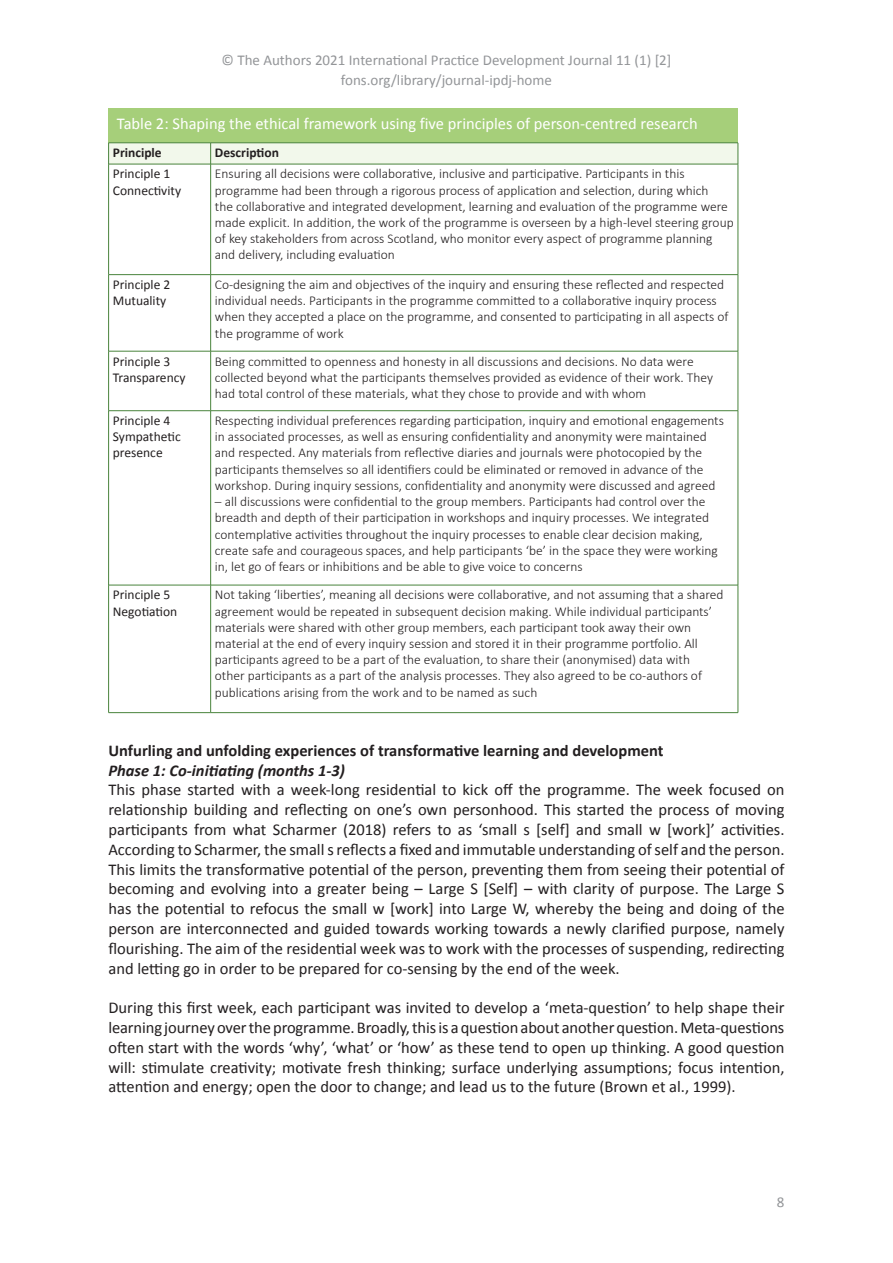
<style>
.page{position:relative;width:893px;height:1263px;background:#fff}
.page>*{position:absolute;margin:0;border:0;box-sizing:border-box;transform-origin:0 0}
.t1{font:16.5px/19.8px "Calibri";color:#231f20;text-align:justify}
.t2{font:16.5px "Calibri";color:#fff}
.t3{font:700 16.5px "Calibri";color:#231f20}
.t4{font:italic 700 16.5px "Calibri";color:#231f20}
.t5{font:15px/19.8px "Calibri";color:#939598;text-align:center}
.t6{font:300 13.5px/16.2px "Calibri";color:#231f20}
.t7{font:13.5px/16.2px "Calibri";color:#231f20}
.t8{font:700 13.5px "Calibri";color:#231f20}
</style>
<div class="page">
<div style="left:108px;top:108px;width:630px;height:35px;background:#a6cf7a"></div>
<svg style="left:108px;top:143px;width:631px;height:21px;background:#ebf3e3"></svg>
<hr style="left:109px;top:164px;width:102px;height:1px;background:#49833c">
<hr style="left:108px;top:164px;width:1px;height:111px;background:#49833c">
<hr style="left:211px;top:164px;width:527px;height:1px;background:#49833c">
<hr style="left:210px;top:164px;width:1px;height:111px;background:#49833c">
<hr style="left:738px;top:164px;width:1px;height:111px;background:#49833c">
<hr style="left:109px;top:274px;width:102px;height:1px;background:#49833c">
<hr style="left:108px;top:275px;width:1px;height:76px;background:#49833c">
<hr style="left:211px;top:274px;width:527px;height:1px;background:#49833c">
<hr style="left:210px;top:275px;width:1px;height:76px;background:#49833c">
<hr style="left:738px;top:275px;width:1px;height:76px;background:#49833c">
<hr style="left:109px;top:351px;width:102px;height:1px;background:#49833c">
<hr style="left:108px;top:351px;width:1px;height:60px;background:#49833c">
<hr style="left:211px;top:351px;width:527px;height:1px;background:#49833c">
<hr style="left:210px;top:351px;width:1px;height:60px;background:#49833c">
<hr style="left:738px;top:351px;width:1px;height:60px;background:#49833c">
<hr style="left:109px;top:410px;width:102px;height:1px;background:#49833c">
<hr style="left:108px;top:411px;width:1px;height:174px;background:#49833c">
<hr style="left:211px;top:410px;width:527px;height:1px;background:#49833c">
<hr style="left:210px;top:411px;width:1px;height:174px;background:#49833c">
<hr style="left:738px;top:411px;width:1px;height:174px;background:#49833c">
<hr style="left:109px;top:585px;width:102px;height:1px;background:#49833c">
<hr style="left:108px;top:585px;width:1px;height:127px;background:#49833c">
<hr style="left:211px;top:585px;width:527px;height:1px;background:#49833c">
<hr style="left:210px;top:585px;width:1px;height:127px;background:#49833c">
<hr style="left:738px;top:585px;width:1px;height:127px;background:#49833c">
<hr style="left:109px;top:712px;width:102px;height:1px;background:#49833c">
<hr style="left:211px;top:712px;width:527px;height:1px;background:#49833c">
<p class="t5" style="left:221px;top:50px;width:452px">© The Authors 2021 International Practice Development Journal 11 (1) [2] fons.org/library/journal-ipdj-home</p>
<p class="t2" style="left:117px;top:112px;width:582px">Table 2: Shaping the ethical framework using five principles of person-centred research</p>
<p class="t8" style="left:113px;top:143px;width:50px">Principle</p>
<p class="t8" style="left:215px;top:143px;width:66px">Description</p>
<p class="t7" style="left:113px;top:165px;width:70px">Principle 1<br>Connectivity</p>
<p class="t6" style="left:215px;top:166px;width:520px">Ensuring all decisions were collaborative, inclusive and participative. Participants in this programme had been through a rigorous process of application and selection, during which<br>the collaborative and integrated development, learning and evaluation of the programme were made explicit. In addition, the work of the programme is overseen by a high-level steering group of key stakeholders from across Scotland, who monitor every aspect of programme planning and delivery, including evaluation</p>
<p class="t7" style="left:113px;top:276px;width:59px">Principle 2<br>Mutuality</p>
<p class="t6" style="left:215px;top:276px;width:515px">Co-designing the aim and objectives of the inquiry and ensuring these reflected and respected individual needs. Participants in the programme committed to a collaborative inquiry process when they accepted a place on the programme, and consented to participating in all aspects of the programme of work</p>
<p class="t7" style="left:113px;top:353px;width:74px">Principle 3<br>Transparency</p>
<p class="t6" style="left:215px;top:353px;width:500px">Being committed to openness and honesty in all discussions and decisions. No data were collected beyond what the participants themselves provided as evidence of their work. They had total control of these materials, what they chose to provide and with whom</p>
<p class="t7" style="left:113px;top:412px;width:69px">Principle 4<br>Sympathetic presence</p>
<p class="t6" style="left:215px;top:412px;width:511px">Respecting individual preferences regarding participation, inquiry and emotional engagements in associated processes, as well as ensuring confidentiality and anonymity were maintained and respected. Any materials from reflective diaries and journals were photocopied by the participants themselves so all identifiers could be eliminated or removed in advance of the workshop. During inquiry sessions, confidentiality and anonymity were discussed and agreed</p>
<p class="t6" style="left:215px;top:493px;width:504px">– all discussions were confidential to the group members. Participants had control over the breadth and depth of their participation in workshops and inquiry processes. We integrated contemplative activities throughout the inquiry processes to enable clear decision making, create safe and courageous spaces, and help participants ‘be’ in the space they were working in, let go of fears or inhibitions and be able to give voice to concerns</p>
<p class="t7" style="left:113px;top:586px;width:66px">Principle 5<br>Negotiation</p>
<p class="t6" style="left:215px;top:587px;width:510px">Not taking ‘liberties’, meaning all decisions were collaborative, and not assuming that a shared agreement would be repeated in subsequent decision making. While individual participants’ materials were shared with other group members, each participant took away their own material at the end of every inquiry session and stored it in their programme portfolio. All participants agreed to be a part of the evaluation, to share their (anonymised) data with<br>other participants as a part of the analysis processes. They also agreed to be co-authors of publications arising from the work and to be named as such</p>
<p class="t3" style="left:108px;top:738px;width:556px">Unfurling and unfolding experiences of transformative learning and development</p>
<p class="t4" style="left:108px;top:758px;width:238px">Phase 1: Co-initiating (months 1-3)</p>
<p class="t1" style="left:108px;top:779px;width:678px">This phase started with a week-long residential to kick off the programme. The week focused on relationship building and reflecting on one’s own personhood. This started the process of moving participants from what Scharmer (2018) refers to as ‘small s [self] and small w [work]’ activities.<br>According to Scharmer, the small s reflects a fixed and immutable understanding of self and the person.<br>This limits the transformative potential of the person, preventing them from seeing their potential of becoming and evolving into a greater being – Large S [Self] – with clarity of purpose. The Large S has the potential to refocus the small w [work] into Large W, whereby the being and doing of the person are interconnected and guided towards working towards a newly clarified purpose, namely flourishing. The aim of the residential week was to work with the processes of suspending, redirecting and letting go in order to be prepared for co-sensing by the end of the week.</p>
<p class="t1" style="left:108px;top:997px;width:678px">During this first week, each participant was invited to develop a ‘meta-question’ to help shape their learning journey over the programme. Broadly, this is a question about another question. Meta-questions often start with the words ‘why’, ‘what’ or ‘how’ as these tend to open up thinking. A good question will: stimulate creativity; motivate fresh thinking; surface underlying assumptions; focus intention, attention and energy; open the door to change; and lead us to the future (Brown et al., 1999).</p>
<p class="t5" style="left:777px;top:1192px;width:9px">8</p>
</div>
